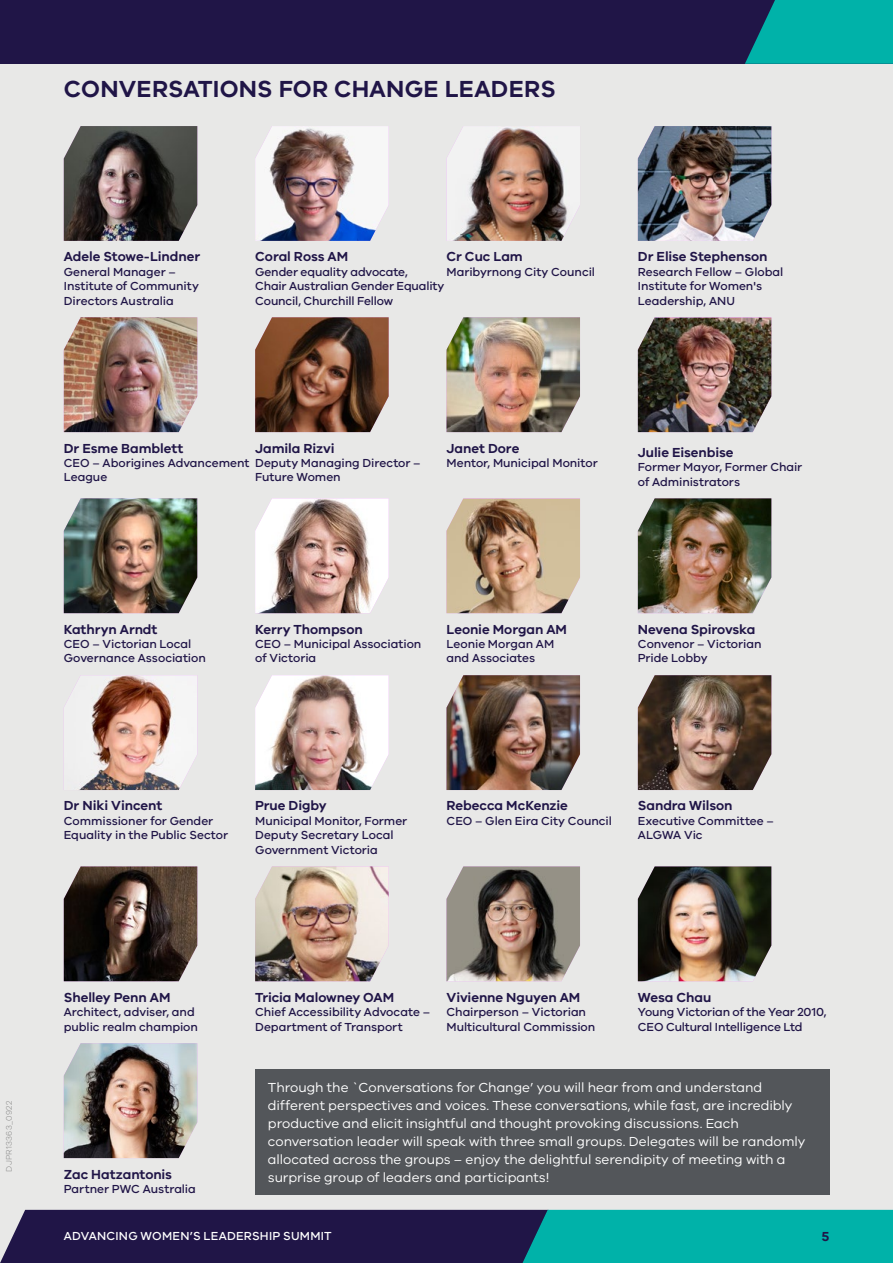
<style>
.page{position:relative;width:893px;height:1263px;background:#e8e8e7}
.page>*{position:absolute;margin:0;border:0;box-sizing:border-box;transform-origin:0 0}
.t1{font:600 24px "VIC";letter-spacing:.01em;color:#201547}
.t2{font:13.5px/18px "VIC";letter-spacing:-.005em;color:#fff}
.t3{font:600 13.5px "VIC";letter-spacing:-.005em;color:#201547}
.t4{font:500 12px/14.4px "VIC";letter-spacing:-.005em;color:#201547}
.t5{font:500 12px "VIC";letter-spacing:.02em;color:#fff}
.t6{font:300 8.25px "VIC";letter-spacing:.025em;color:#808080}
</style>
<div class="page">
<div style="left:0;top:0;width:893px;height:64px;background:#201547"></div>
<svg style="left:745px;top:0;width:148px;height:64px;background:#03a19e"></svg>
<img style="left:64px;top:126px;width:133px;height:115px">
<img style="left:255px;top:126px;width:134px;height:115px">
<img style="left:446px;top:126px;width:134px;height:115px">
<img style="left:638px;top:126px;width:133px;height:115px">
<img style="left:64px;top:317px;width:133px;height:115px">
<img style="left:255px;top:317px;width:134px;height:115px">
<img style="left:446px;top:317px;width:134px;height:115px">
<img style="left:638px;top:318px;width:133px;height:114px">
<img style="left:64px;top:498px;width:133px;height:115px">
<img style="left:255px;top:498px;width:134px;height:115px">
<img style="left:446px;top:499px;width:134px;height:114px">
<img style="left:638px;top:498px;width:133px;height:115px">
<img style="left:64px;top:675px;width:133px;height:115px">
<img style="left:255px;top:675px;width:134px;height:115px">
<img style="left:446px;top:675px;width:134px;height:115px">
<img style="left:638px;top:675px;width:133px;height:115px">
<img style="left:64px;top:866px;width:133px;height:115px">
<img style="left:255px;top:866px;width:134px;height:115px">
<img style="left:446px;top:866px;width:134px;height:115px">
<img style="left:638px;top:866px;width:133px;height:115px">
<img style="left:64px;top:1043px;width:133px;height:115px">
<div style="left:255px;top:1069px;width:574px;height:126px;background:#53565a"></div>
<svg style="left:0;top:1210px;width:893px;height:53px;background:#155670"></svg>
<h1 class="t1" style="left:64px;top:74px;width:493px">CONVERSATIONS FOR CHANGE LEADERS</h1>
<p class="t3" style="left:64px;top:249px;width:138px">Adele Stowe-Lindner</p>
<p class="t4" style="left:64px;top:264px;width:137px">General Manager –<br>Institute of Community<br>Directors Australia</p>
<p class="t3" style="left:255px;top:249px;width:95px">Coral Ross AM</p>
<p class="t4" style="left:255px;top:264px;width:191px">Gender equality advocate,<br>Chair Australian Gender Equality<br>Council, Churchill Fellow</p>
<p class="t3" style="left:446px;top:249px;width:78px">Cr Cuc Lam</p>
<p class="t4" style="left:446px;top:264px;width:150px">Maribyrnong City Council</p>
<p class="t3" style="left:638px;top:249px;width:131px">Dr Elise Stephenson</p>
<p class="t4" style="left:638px;top:264px;width:147px">Research Fellow – Global<br>Institute for Women's<br>Leadership, ANU</p>
<p class="t3" style="left:255px;top:440px;width:81px">Jamila Rizvi</p>
<p class="t4" style="left:255px;top:455px;width:167px">Deputy Managing Director –<br>Future Women</p>
<p class="t3" style="left:64px;top:440px;width:121px">Dr Esme Bamblett</p>
<p class="t4" style="left:64px;top:455px;width:187px">CEO – Aborigines Advancement<br>League</p>
<p class="t3" style="left:446px;top:440px;width:74px">Janet Dore</p>
<p class="t4" style="left:446px;top:455px;width:153px">Mentor, Municipal Monitor</p>
<p class="t3" style="left:638px;top:444px;width:97px">Julie Eisenbise</p>
<p class="t4" style="left:638px;top:460px;width:166px">Former Mayor, Former Chair of Administrators</p>
<p class="t3" style="left:64px;top:621px;width:95px">Kathryn Arndt</p>
<p class="t4" style="left:64px;top:636px;width:144px">CEO – Victorian Local<br>Governance Association</p>
<p class="t3" style="left:255px;top:621px;width:109px">Kerry Thompson</p>
<p class="t4" style="left:255px;top:636px;width:168px">CEO – Municipal Association of Victoria</p>
<p class="t3" style="left:446px;top:621px;width:122px">Leonie Morgan AM</p>
<p class="t4" style="left:446px;top:636px;width:109px">Leonie Morgan AM and Associates</p>
<p class="t3" style="left:638px;top:621px;width:119px">Nevena Spirovska</p>
<p class="t4" style="left:638px;top:636px;width:125px">Convenor – Victorian<br>Pride Lobby</p>
<p class="t3" style="left:64px;top:798px;width:100px">Dr Niki Vincent</p>
<p class="t4" style="left:64px;top:813px;width:166px">Commissioner for Gender<br>Equality in the Public Sector</p>
<p class="t3" style="left:255px;top:798px;width:73px">Prue Digby</p>
<p class="t4" style="left:255px;top:813px;width:154px">Municipal Monitor, Former<br>Deputy Secretary Local<br>Government Victoria</p>
<p class="t3" style="left:446px;top:798px;width:123px">Rebecca McKenzie</p>
<p class="t4" style="left:446px;top:813px;width:167px">CEO – Glen Eira City Council</p>
<p class="t3" style="left:638px;top:798px;width:96px">Sandra Wilson</p>
<p class="t4" style="left:638px;top:813px;width:138px">Executive Committee –<br>ALGWA Vic</p>
<p class="t6" style="left:4px;top:1171px;width:72px;rotate:-90deg">DJPR13363_0922</p>
<p class="t3" style="left:64px;top:989px;width:108px">Shelley Penn AM</p>
<p class="t4" style="left:64px;top:1004px;width:136px">Architect, adviser, and public realm champion</p>
<p class="t3" style="left:64px;top:1166px;width:110px">Zac Hatzantonis</p>
<p class="t4" style="left:64px;top:1181px;width:134px">Partner PWC Australia</p>
<p class="t3" style="left:255px;top:989px;width:141px">Tricia Malowney OAM</p>
<p class="t4" style="left:255px;top:1004px;width:176px">Chief Accessibility Advocate –<br>Department of Transport</p>
<p class="t3" style="left:446px;top:989px;width:135px">Vivienne Nguyen AM</p>
<p class="t4" style="left:446px;top:1004px;width:150px">Chairperson – Victorian<br>Multicultural Commission</p>
<p class="t3" style="left:638px;top:989px;width:75px">Wesa Chau</p>
<p class="t4" style="left:638px;top:1004px;width:190px">Young Victorian of the Year 2010,<br>CEO Cultural Intelligence Ltd</p>
<p class="t2" style="left:268px;top:1078px;width:539px">Through the `Conversations for Change’ you will hear from and understand different perspectives and voices. These conversations, while fast, are incredibly productive and elicit insightful and thought provoking discussions. Each conversation leader will speak with three small groups. Delegates will be randomly allocated across the groups – enjoy the delightful serendipity of meeting with a surprise group of leaders and participants!</p>
<p class="t5" style="left:64px;top:1229px;width:269px">ADVANCING WOMEN’S LEADERSHIP SUMMIT</p>
<p class="t3" style="left:822px;top:1228px;width:9px">5</p>
</div>
